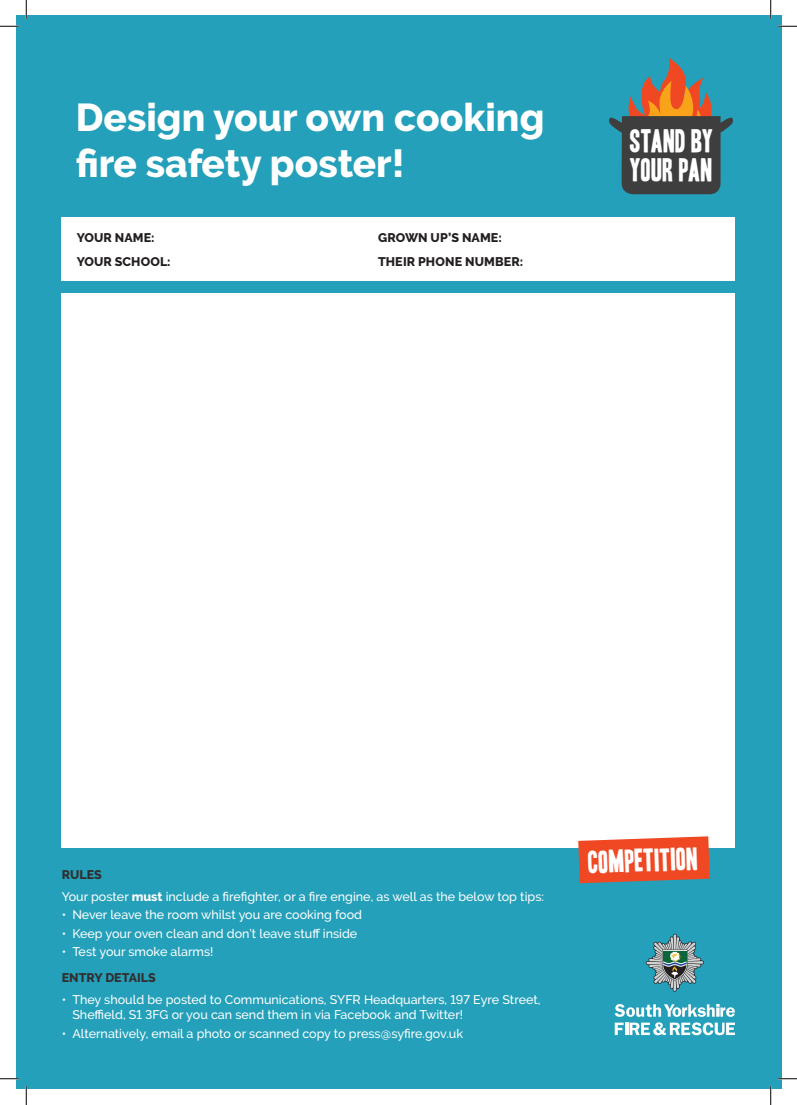
<style>
.page{position:relative;width:797px;height:1105px;background:#fff}
.page>*{position:absolute;margin:0;border:0;box-sizing:border-box;transform-origin:0 0}
.t1{font:800 38.75px/46.5px "Raleway";color:#fff}
.t2{font:28.12px/28.8px "Headline One HPLHS";letter-spacing:.005em;color:#fff}
.t3{font:27.5px "Headline One HPLHS";color:#fff}
.t4{font:500 12.5px/15px "Raleway";color:#fff}
.t5{font:800 12.5px "Raleway";letter-spacing:.01em;color:#231f20}
.t6{font:800 12.5px "Raleway";color:#312f30}
.s1{font-weight:800}
</style>
<div class="page">
<div style="left:16px;top:16px;width:765px;height:1073px;background:#24a0ba"></div>
<div style="left:62px;top:293px;width:673px;height:554px;background:#fff"></div>
<svg style="left:645px;top:934px;width:59px;height:58px"></svg>
<svg style="left:614px;top:1004px;width:121px;height:31px"></svg>
<div style="left:62px;top:217px;width:673px;height:63px;background:#fff"></div>
<svg style="left:578px;top:836px;width:131px;height:47px;background:#e65636"></svg>
<svg style="left:609px;top:57px;width:124px;height:137px"></svg>
<svg style="left:0;top:25px;width:19px;height:2px"></svg>
<svg style="left:778px;top:25px;width:19px;height:2px"></svg>
<svg style="left:0;top:1078px;width:19px;height:1px"></svg>
<svg style="left:778px;top:1078px;width:19px;height:1px"></svg>
<svg style="left:25px;top:0;width:2px;height:19px"></svg>
<svg style="left:25px;top:1086px;width:2px;height:19px"></svg>
<svg style="left:770px;top:0;width:1px;height:19px"></svg>
<svg style="left:770px;top:1086px;width:1px;height:19px"></svg>
<p class="t1" style="left:76px;top:94px;width:470px">Design your own cooking fire safety poster!</p>
<p class="t5" style="left:77px;top:230px;width:79px">YOUR NAME:</p>
<p class="t5" style="left:77px;top:254px;width:95px">YOUR SCHOOL:</p>
<p class="t5" style="left:378px;top:230px;width:125px">GROWN UP’S NAME:</p>
<p class="t5" style="left:378px;top:254px;width:147px">THEIR PHONE NUMBER:</p>
<p class="t2" style="left:630px;top:127px;width:84px">STAND BY<br>YOUR PAN</p>
<p class="t6" style="left:62px;top:867px;width:42px">RULES</p>
<p class="t4" style="left:62px;top:889px;width:484px">Your poster <span class="s1">must</span> include a firefighter, or a fire engine, as well as the below top tips:</p>
<p class="t4" style="left:62px;top:907px;width:302px">• Never leave the room whilst you are cooking food</p>
<p class="t4" style="left:62px;top:926px;width:297px">• Keep your oven clean and don’t leave stuff inside</p>
<p class="t4" style="left:62px;top:944px;width:153px">• Test your smoke alarms!</p>
<p class="t6" style="left:62px;top:970px;width:96px">ENTRY DETAILS</p>
<p class="t4" style="left:72px;top:992px;width:469px;text-indent:-11px">• They should be posted to Communications, SYFR Headquarters, 197 Eyre Street,<br>Sheffield, S1 3FG or you can send them in via Facebook and Twitter!</p>
<p class="t4" style="left:62px;top:1026px;width:403px">• Alternatively, email a photo or scanned copy to press@syfire.gov.uk</p>
<p class="t3" style="left:587px;top:849px;width:111px;rotate:-2deg">COMPETITION</p>
</div>
